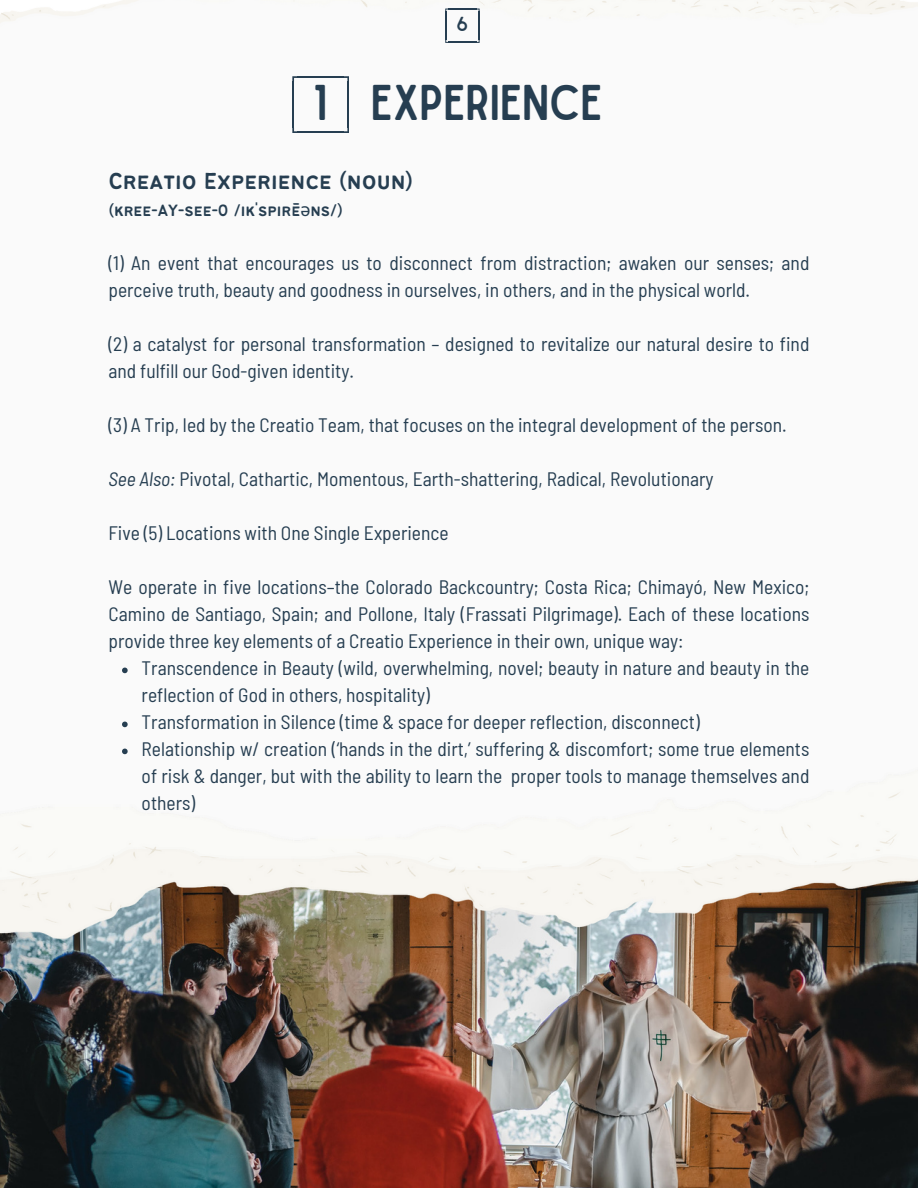
<style>
.page{position:relative;width:918px;height:1188px;background:#fff}
.page>*{position:absolute;margin:0;border:0;box-sizing:border-box;transform-origin:0 0}
.t1{font:48px "Sailors";color:#263e51}
.t2{font:25.5px "Bantayog";color:#263e51}
.t3{font:semi-condensed 19.5px/27px "Barlow";color:#263e51}
.t4{font:19.35px "Sailors";color:#263e51}
.t5{font:18px "Bantayog";color:#263e51}
.s1{font-family:"Noto Sans"}
.s2{font-style:italic}
</style>
<div class="page">
<img style="left:0;top:1010px;width:918px;height:178px">
<img style="left:0;top:0;width:918px;height:1010px">
<svg style="left:122px;top:668px;width:6px;height:5px"></svg>
<svg style="left:122px;top:722px;width:6px;height:5px"></svg>
<svg style="left:122px;top:749px;width:6px;height:5px"></svg>
<hr style="left:347px;top:81px;width:2px;height:47px;background:#263e51">
<hr style="left:292px;top:81px;width:2px;height:47px;background:#263e51">
<hr style="left:298px;top:76px;width:46px;height:2px;background:#263e51">
<hr style="left:298px;top:131px;width:46px;height:1px;background:#263e51">
<svg style="left:344px;top:76px;width:5px;height:5px"></svg>
<svg style="left:292px;top:76px;width:6px;height:5px"></svg>
<svg style="left:344px;top:128px;width:5px;height:4px"></svg>
<svg style="left:292px;top:128px;width:6px;height:4px"></svg>
<svg style="left:445px;top:9px;width:35px;height:34px"></svg>
<p class="t4" style="left:457px;top:17px;width:13px">6</p>
<p class="t1" style="left:313px;top:85px;width:291px">1 EXPERIENCE</p>
<p class="t2" style="left:109px;top:171px;width:306px">Creatio Experience (noun)</p>
<h1 class="t5" style="left:109px;top:204px;width:236px">(kree-AY-see-O /ik<span class="s1">ˈ</span>spirē<span class="s1">ə</span>ns/)</h1>
<p class="t3" style="left:109px;top:249px;width:702px">(1) An event that encourages us to disconnect from distraction; awaken our senses; and perceive truth, beauty and goodness in ourselves, in others, and in the physical world.</p>
<p class="t3" style="left:109px;top:330px;width:702px">(2) a catalyst for personal transformation – designed to revitalize our natural desire to find and fulfill our God-given identity.</p>
<p class="t3" style="left:109px;top:411px;width:680px">(3) A Trip, led by the Creatio Team, that focuses on the integral development of the person.</p>
<p class="t3" style="left:109px;top:465px;width:607px"><span class="s2">See Also:</span> Pivotal, Cathartic, Momentous, Earth-shattering, Radical, Revolutionary</p>
<p class="t3" style="left:109px;top:519px;width:342px">Five (5) Locations with One Single Experience</p>
<p class="t3" style="left:109px;top:573px;width:702px;text-align:justify">We operate in five locations–the Colorado Backcountry; Costa Rica; Chimayó, New Mexico; Camino de Santiago, Spain; and Pollone, Italy (Frassati Pilgrimage). Each of these locations provide three key elements of a Creatio Experience in their own, unique way:</p>
<p class="t3" style="left:142px;top:654px;width:669px">Transcendence in Beauty (wild, overwhelming, novel; beauty in nature and beauty in the reflection of God in others, hospitality)</p>
<p class="t3" style="left:142px;top:708px;width:560px">Transformation in Silence (time &amp; space for deeper reflection, disconnect)</p>
<p class="t3" style="left:142px;top:735px;width:669px;text-align:justify">Relationship w/ creation (‘hands in the dirt,’ suffering &amp; discomfort; some true elements of risk &amp; danger, but with the ability to learn the proper tools to manage themselves and others)</p>
</div>
